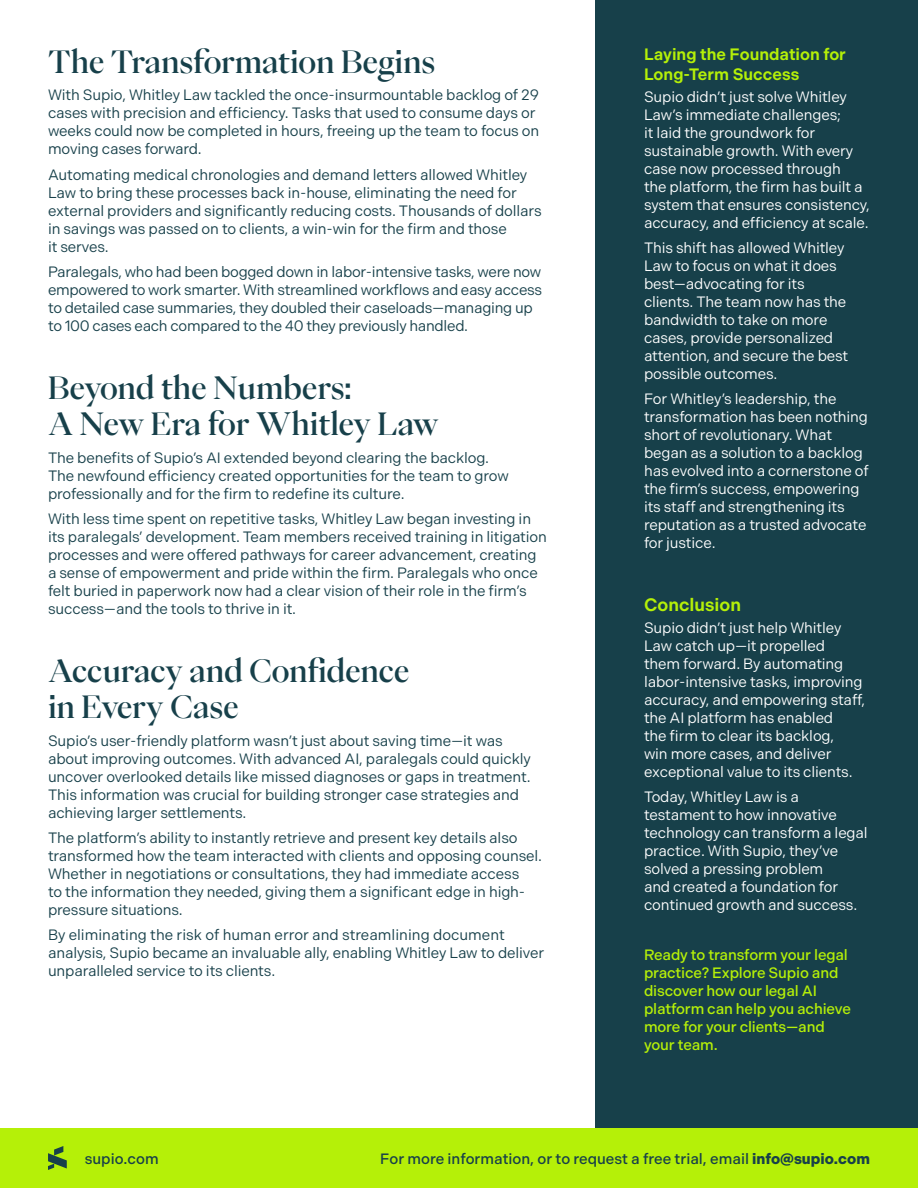
<style>
.page{position:relative;width:918px;height:1188px;background:#fff}
.page>*{position:absolute;margin:0;border:0;box-sizing:border-box;transform-origin:0 0}
.t1{font:500 30px/36px "PP Eiko";letter-spacing:-.005em;color:#17404a}
.t2{font:600 18px "Indivisible";color:#b5f008}
.t3{font:600 16.5px/19.8px "Indivisible";color:#b5f008}
.t4{font:15px/18px "Indivisible";letter-spacing:-.01em;color:#17404a}
.t5{font:15px/18px "Indivisible";letter-spacing:-.01em;color:#fff}
.t6{font:500 15px/18px "Indivisible";letter-spacing:-.01em;color:#b5f008}
.t7{font:500 15px "Indivisible";color:#17404a}
.s1{font-weight:700}
</style>
<div class="page">
<div style="left:596px;top:0;width:322px;height:1128px;background:#17404a"></div>
<div style="left:0;top:1128px;width:918px;height:60px;background:#b5f008"></div>
<svg style="left:48px;top:1146px;width:19px;height:24px"></svg>
<h1 class="t1" style="left:48px;top:44px;width:389px">The Transformation Begins</h1>
<p class="t4" style="left:48px;top:86px;width:493px">With Supio, Whitley Law tackled the once-insurmountable backlog of 29 cases with precision and efficiency. Tasks that used to consume days or weeks could now be completed in hours, freeing up the team to focus on moving cases forward.</p>
<p class="t4" style="left:48px;top:165px;width:495px">Automating medical chronologies and demand letters allowed Whitley Law to bring these processes back in-house, eliminating the need for external providers and significantly reducing costs. Thousands of dollars in savings was passed on to clients, a win-win for the firm and those<br>it serves.</p>
<p class="t4" style="left:48px;top:263px;width:496px">Paralegals, who had been bogged down in labor-intensive tasks, were now empowered to work smarter. With streamlined workflows and easy access to detailed case summaries, they doubled their caseloads—managing up to 100 cases each compared to the 40 they previously handled.</p>
<h1 class="t1" style="left:48px;top:371px;width:393px">Beyond the Numbers:<br>A New Era for Whitley Law</h1>
<p class="t4" style="left:48px;top:449px;width:462px">The benefits of Supio’s AI extended beyond clearing the backlog.<br>The newfound efficiency created opportunities for the team to grow professionally and for the firm to redefine its culture.</p>
<p class="t4" style="left:48px;top:510px;width:500px">With less time spent on repetitive tasks, Whitley Law began investing in its paralegals’ development. Team members received training in litigation processes and were offered pathways for career advancement, creating a sense of empowerment and pride within the firm. Paralegals who once felt buried in paperwork now had a clear vision of their role in the firm’s success—and the tools to thrive in it.</p>
<h1 class="t1" style="left:48px;top:654px;width:363px">Accuracy and Confidence in Every Case</h1>
<p class="t4" style="left:48px;top:732px;width:484px">Supio’s user-friendly platform wasn’t just about saving time—it was about improving outcomes. With advanced AI, paralegals could quickly uncover overlooked details like missed diagnoses or gaps in treatment.<br>This information was crucial for building stronger case strategies and achieving larger settlements.</p>
<p class="t4" style="left:48px;top:829px;width:496px">The platform’s ability to instantly retrieve and present key details also transformed how the team interacted with clients and opposing counsel.<br>Whether in negotiations or consultations, they had immediate access<br>to the information they needed, giving them a significant edge in high&shy;pressure situations.</p>
<p class="t4" style="left:48px;top:926px;width:498px">By eliminating the risk of human error and streamlining document analysis, Supio became an invaluable ally, enabling Whitley Law to deliver unparalleled service to its clients.</p>
<p class="t3" style="left:644px;top:45px;width:203px">Laying the Foundation for<br>Long-Term Success</p>
<p class="t5" style="left:644px;top:88px;width:227px">Supio didn’t just solve Whitley<br>Law’s immediate challenges;<br>it laid the groundwork for sustainable growth. With every case now processed through<br>the platform, the firm has built a system that ensures consistency, accuracy, and efficiency at scale.</p>
<p class="t5" style="left:644px;top:239px;width:206px">This shift has allowed Whitley<br>Law to focus on what it does best—advocating for its clients. The team now has the bandwidth to take on more cases, provide personalized attention, and secure the best possible outcomes.</p>
<p class="t5" style="left:644px;top:390px;width:226px">For Whitley’s leadership, the transformation has been nothing short of revolutionary. What began as a solution to a backlog has evolved into a cornerstone of the firm’s success, empowering its staff and strengthening its reputation as a trusted advocate for justice.</p>
<p class="t2" style="left:644px;top:594px;width:99px">Conclusion</p>
<p class="t5" style="left:644px;top:619px;width:223px">Supio didn’t just help Whitley<br>Law catch up—it propelled<br>them forward. By automating labor-intensive tasks, improving accuracy, and empowering staff, the AI platform has enabled<br>the firm to clear its backlog,<br>win more cases, and deliver exceptional value to its clients.</p>
<p class="t5" style="left:644px;top:788px;width:225px">Today, Whitley Law is a testament to how innovative technology can transform a legal practice. With Supio, they’ve solved a pressing problem<br>and created a foundation for continued growth and success.</p>
<p class="t6" style="left:644px;top:946px;width:208px">Ready to transform your legal practice? Explore Supio and discover how our legal AI platform can help you achieve more for your clients—and your team.</p>
<p class="t7" style="left:85px;top:1150px;width:75px">supio.com</p>
<p class="t7" style="left:380px;top:1150px;width:491px">For more information, or to request a free trial, email <span class="s1">info@supio.com</span></p>
</div>
